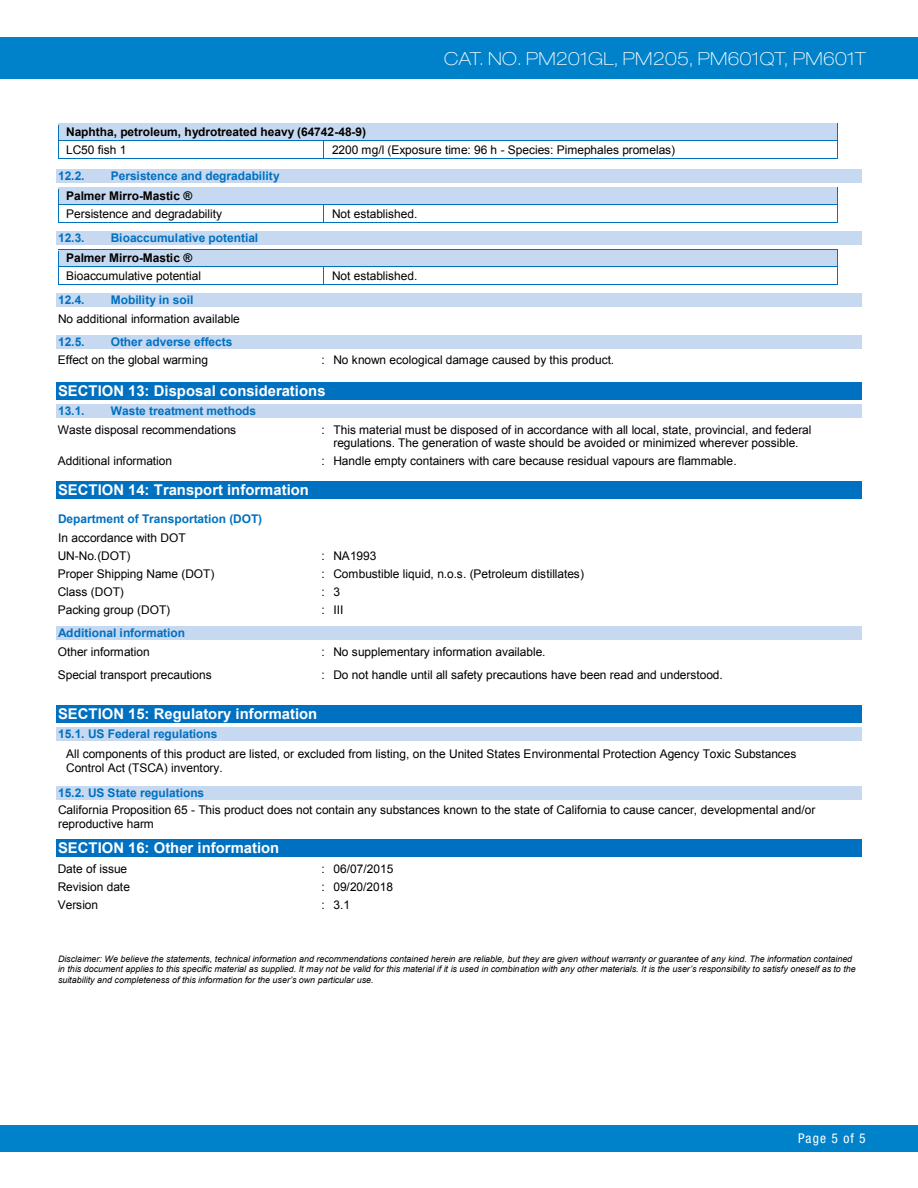
<style>
.page{position:relative;width:918px;height:1188px;background:#fff}
.page>*{position:absolute;margin:0;border:0;box-sizing:border-box;transform-origin:0 0}
.t1{font:100 expanded 18px "Helvetica Neue";letter-spacing:.02em;color:#fff}
.t2{font:700 14.85px "Arial";color:#fff}
.t3{font:condensed 13.5px "Helvetica Neue";letter-spacing:.08em;color:#fff}
.t4{font:12px/13.5px "Arial";letter-spacing:-.005em;color:#000}
.t5{font:700 12px "Arial";color:#0070c0}
.t6{font:700 12px "Arial";color:#000}
.t7{font:italic 8.85px/10.2px "Arial";letter-spacing:.005em;color:#000}
</style>
<div class="page">
<div style="left:1px;top:1125px;width:917px;height:27px;background:#0082ca"></div>
<svg style="left:0;top:1125px;width:1px;height:27px"></svg>
<div style="left:0;top:38px;width:918px;height:41px;background:#0082ca"></div>
<div style="left:66px;top:125px;width:764px;height:14px;background:#c6d9f1"></div>
<hr style="left:58px;top:123px;width:779px;height:1px;background:#0070c0">
<hr style="left:58px;top:124px;width:779px;height:1px;background:#c6d9f1">
<hr style="left:58px;top:139px;width:780px;height:1px;background:#c6d9f1">
<hr style="left:58px;top:140px;width:266px;height:1px;background:#0070c0">
<hr style="left:324px;top:140px;width:513px;height:1px;background:#0070c0">
<svg style="left:58px;top:123px;width:1px;height:35px"></svg>
<hr style="left:58px;top:158px;width:266px;height:1px;background:#0070c0">
<hr style="left:324px;top:158px;width:513px;height:1px;background:#0070c0">
<svg style="left:837px;top:123px;width:1px;height:36px"></svg>
<div style="left:56px;top:169px;width:806px;height:13px;background:#c6d9f1"></div>
<div style="left:66px;top:189px;width:764px;height:14px;background:#c6d9f1"></div>
<hr style="left:58px;top:187px;width:779px;height:1px;background:#0070c0">
<hr style="left:58px;top:188px;width:779px;height:1px;background:#c6d9f1">
<hr style="left:58px;top:203px;width:780px;height:1px;background:#c6d9f1">
<hr style="left:58px;top:204px;width:266px;height:1px;background:#0070c0">
<hr style="left:324px;top:204px;width:513px;height:1px;background:#0070c0">
<svg style="left:58px;top:187px;width:1px;height:35px"></svg>
<hr style="left:58px;top:222px;width:266px;height:1px;background:#0070c0">
<hr style="left:324px;top:222px;width:513px;height:1px;background:#0070c0">
<svg style="left:837px;top:187px;width:1px;height:36px"></svg>
<div style="left:56px;top:231px;width:806px;height:14px;background:#c6d9f1"></div>
<div style="left:66px;top:251px;width:764px;height:14px;background:#c6d9f1"></div>
<hr style="left:58px;top:249px;width:779px;height:1px;background:#0070c0">
<hr style="left:58px;top:250px;width:779px;height:1px;background:#c6d9f1">
<hr style="left:58px;top:265px;width:780px;height:1px;background:#c6d9f1">
<hr style="left:58px;top:267px;width:266px;height:1px;background:#0070c0">
<hr style="left:324px;top:267px;width:513px;height:1px;background:#0070c0">
<svg style="left:58px;top:251px;width:1px;height:33px"></svg>
<hr style="left:58px;top:284px;width:266px;height:1px;background:#0070c0">
<hr style="left:324px;top:284px;width:513px;height:1px;background:#0070c0">
<svg style="left:837px;top:249px;width:1px;height:36px"></svg>
<div style="left:56px;top:293px;width:806px;height:14px;background:#c6d9f1"></div>
<div style="left:56px;top:335px;width:806px;height:14px;background:#c6d9f1"></div>
<div style="left:56px;top:382px;width:806px;height:17px;background:#0070c0"></div>
<div style="left:56px;top:404px;width:806px;height:14px;background:#c6d9f1"></div>
<div style="left:56px;top:481px;width:806px;height:17px;background:#0070c0"></div>
<div style="left:56px;top:626px;width:806px;height:14px;background:#c6d9f1"></div>
<div style="left:56px;top:705px;width:806px;height:17px;background:#0070c0"></div>
<div style="left:56px;top:727px;width:806px;height:14px;background:#c6d9f1"></div>
<div style="left:56px;top:786px;width:806px;height:14px;background:#c6d9f1"></div>
<div style="left:56px;top:839px;width:806px;height:17px;background:#0070c0"></div>
<h1 class="t1" style="left:444px;top:48px;width:423px">CAT. NO. PM201GL, PM205, PM601QT, PM601T</h1>
<p class="t6" style="left:66px;top:124px;width:301px">Naphtha, petroleum, hydrotreated heavy (64742-48-9)</p>
<p class="t4" style="left:66px;top:143px;width:62px">LC50 fish 1</p>
<p class="t4" style="left:332px;top:143px;width:345px">2200 mg/l (Exposure time: 96 h - Species: Pimephales promelas)</p>
<p class="t5" style="left:58px;top:168px;width:28px">12.2.</p>
<p class="t5" style="left:111px;top:168px;width:170px">Persistence and degradability</p>
<p class="t6" style="left:66px;top:188px;width:128px">Palmer Mirro-Mastic ®</p>
<p class="t4" style="left:66px;top:207px;width:158px">Persistence and degradability</p>
<p class="t4" style="left:332px;top:207px;width:87px">Not established.</p>
<p class="t5" style="left:58px;top:230px;width:28px">12.3.</p>
<p class="t5" style="left:111px;top:230px;width:149px">Bioaccumulative potential</p>
<p class="t6" style="left:66px;top:250px;width:128px">Palmer Mirro-Mastic ®</p>
<p class="t4" style="left:66px;top:269px;width:136px">Bioaccumulative potential</p>
<p class="t4" style="left:332px;top:269px;width:87px">Not established.</p>
<p class="t5" style="left:58px;top:292px;width:28px">12.4.</p>
<p class="t5" style="left:111px;top:292px;width:84px">Mobility in soil</p>
<p class="t4" style="left:58px;top:312px;width:183px">No additional information available</p>
<p class="t5" style="left:58px;top:334px;width:28px">12.5.</p>
<p class="t5" style="left:111px;top:334px;width:123px">Other adverse effects</p>
<p class="t4" style="left:58px;top:353px;width:152px">Effect on the global warming</p>
<p class="t4" style="left:322px;top:353px;width:294px">: No known ecological damage caused by this product.</p>
<p class="t2" style="left:58px;top:381px;width:269px">SECTION 13: Disposal considerations</p>
<p class="t5" style="left:58px;top:403px;width:28px">13.1.</p>
<p class="t5" style="left:111px;top:403px;width:147px">Waste treatment methods</p>
<p class="t4" style="left:58px;top:423px;width:180px">Waste disposal recommendations</p>
<p class="t4" style="left:322px;top:423px;width:491px;text-align:center">: This material must be disposed of in accordance with all local, state, provincial, and federal regulations. The generation of waste should be avoided or minimized wherever possible.</p>
<p class="t4" style="left:58px;top:455px;width:116px">Additional information</p>
<p class="t4" style="left:322px;top:455px;width:417px">: Handle empty containers with care because residual vapours are flammable.</p>
<p class="t2" style="left:58px;top:480px;width:252px">SECTION 14: Transport information</p>
<p class="t5" style="left:58px;top:511px;width:206px">Department of Transportation (DOT)</p>
<p class="t4" style="left:58px;top:529px;width:129px;line-height:18.1px">In accordance with DOT<br>UN-No.(DOT)</p>
<p class="t4" style="left:322px;top:549px;width:56px">: NA1993</p>
<p class="t4" style="left:58px;top:567px;width:158px">Proper Shipping Name (DOT)</p>
<p class="t4" style="left:322px;top:567px;width:264px">: Combustible liquid, n.o.s. (Petroleum distillates)</p>
<p class="t4" style="left:58px;top:585px;width:68px">Class (DOT)</p>
<p class="t4" style="left:322px;top:585px;width:20px">: 3</p>
<p class="t4" style="left:58px;top:603px;width:114px">Packing group (DOT)</p>
<p class="t4" style="left:322px;top:603px;width:23px">: III</p>
<p class="t5" style="left:58px;top:625px;width:128px">Additional information</p>
<p class="t4" style="left:58px;top:645px;width:94px">Other information</p>
<p class="t4" style="left:322px;top:645px;width:225px">: No supplementary information available.</p>
<p class="t4" style="left:58px;top:668px;width:156px">Special transport precautions</p>
<p class="t4" style="left:322px;top:668px;width:403px">: Do not handle until all safety precautions have been read and understood.</p>
<p class="t2" style="left:58px;top:704px;width:261px">SECTION 15: Regulatory information</p>
<p class="t5" style="left:58px;top:726px;width:161px">15.1. US Federal regulations</p>
<p class="t4" style="left:66px;top:747px;width:732px">All components of this product are listed, or excluded from listing, on the United States Environmental Protection Agency Toxic Substances<br>Control Act (TSCA) inventory.</p>
<p class="t5" style="left:58px;top:785px;width:148px">15.2. US State regulations</p>
<p class="t4" style="left:58px;top:803px;width:759px">California Proposition 65 - This product does not contain any substances known to the state of California to cause cancer, developmental and/or reproductive harm</p>
<p class="t2" style="left:58px;top:838px;width:223px">SECTION 16: Other information</p>
<p class="t4" style="left:58px;top:862px;width:71px">Date of issue</p>
<p class="t4" style="left:322px;top:862px;width:73px">: 06/07/2015</p>
<p class="t4" style="left:58px;top:880px;width:74px">Revision date</p>
<p class="t4" style="left:322px;top:880px;width:73px">: 09/20/2018</p>
<p class="t4" style="left:58px;top:898px;width:42px">Version</p>
<p class="t4" style="left:322px;top:898px;width:30px">: 3.1</p>
<p class="t7" style="left:58px;top:954px;width:799px">Disclaimer: We believe the statements, technical information and recommendations contained herein are reliable, but they are given without warranty or guarantee of any kind. The information contained in this document applies to this specific material as supplied. It may not be valid for this material if it is used in combination with any other materials. It is the user’s responsibility to satisfy oneself as to the suitability and completeness of this information for the user’s own particular use.</p>
<p class="t3" style="left:798px;top:1131px;width:69px">Page 5 of 5</p>
</div>
